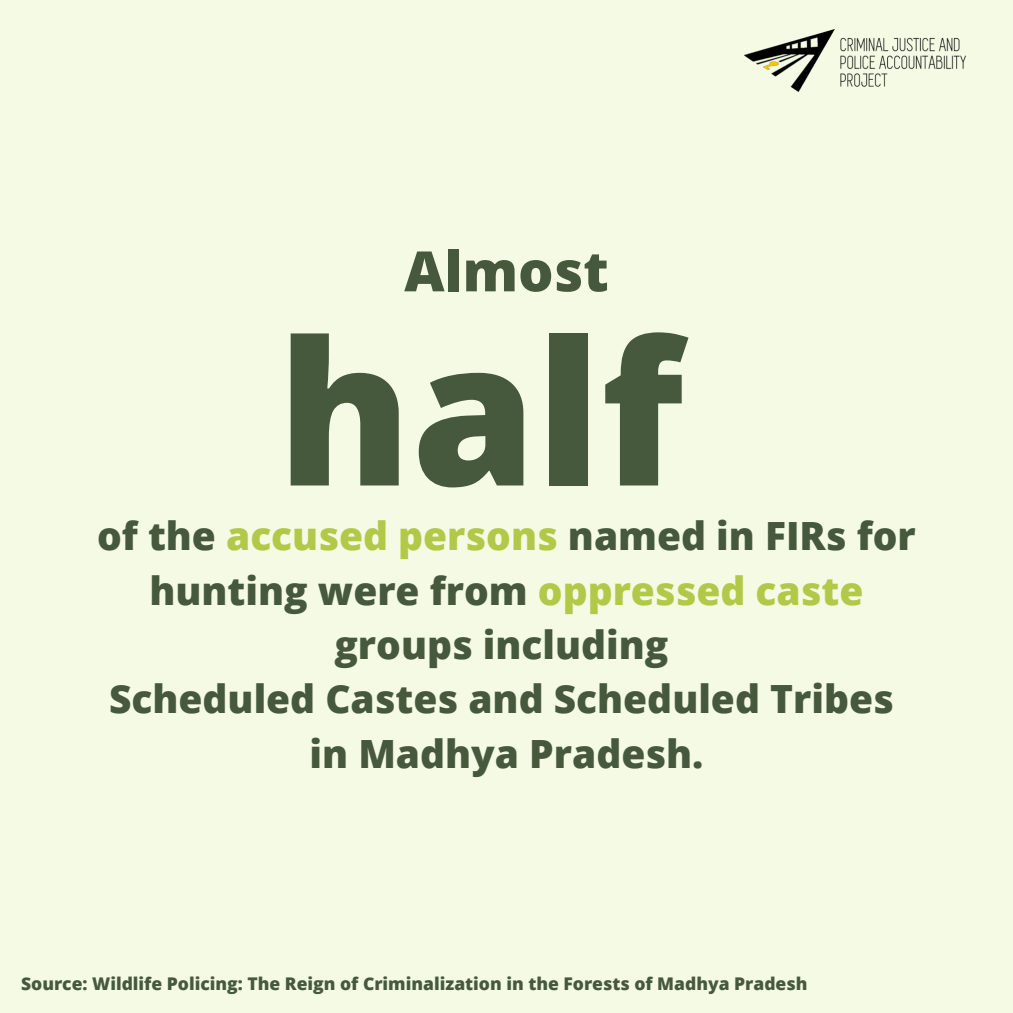
<style>
.page{position:relative;width:1013px;height:1013px;background:#fff}
.page>*{position:absolute;margin:0;border:0;box-sizing:border-box;transform-origin:0 0}
.t1{font:800 200px "Open Sans";color:#46593c}
.t2{font:800 55.5px "Open Sans";color:#46593c}
.t3{font:800 38.88px/54.4px "Open Sans";color:#46593c;text-align:center}
.t4{font:800 17.5px "Open Sans";color:#46593c}
.s1{color:#b1c949}
</style>
<div class="page">
<div style="left:0;top:0;width:1012px;height:1012px;background:#f5fae5"></div>
<img style="left:744px;top:30px;width:222px;height:62px">
<h2 class="t2" style="left:404px;top:232px;width:206px">Almost</h2>
<h1 class="t1" style="left:277px;top:272px;width:407px">half</h1>
<p class="t3" style="left:97px;top:508px;width:820px">of the <span class="s1">accused persons</span> named in FIRs for hunting were from <span class="s1">oppressed caste </span>groups including<br>Scheduled Castes and Scheduled Tribes in Madhya Pradesh.</p>
<p class="t4" style="left:21px;top:970px;width:787px">Source: Wildlife Policing: The Reign of Criminalization in the Forests of Madhya Pradesh</p>
</div>
